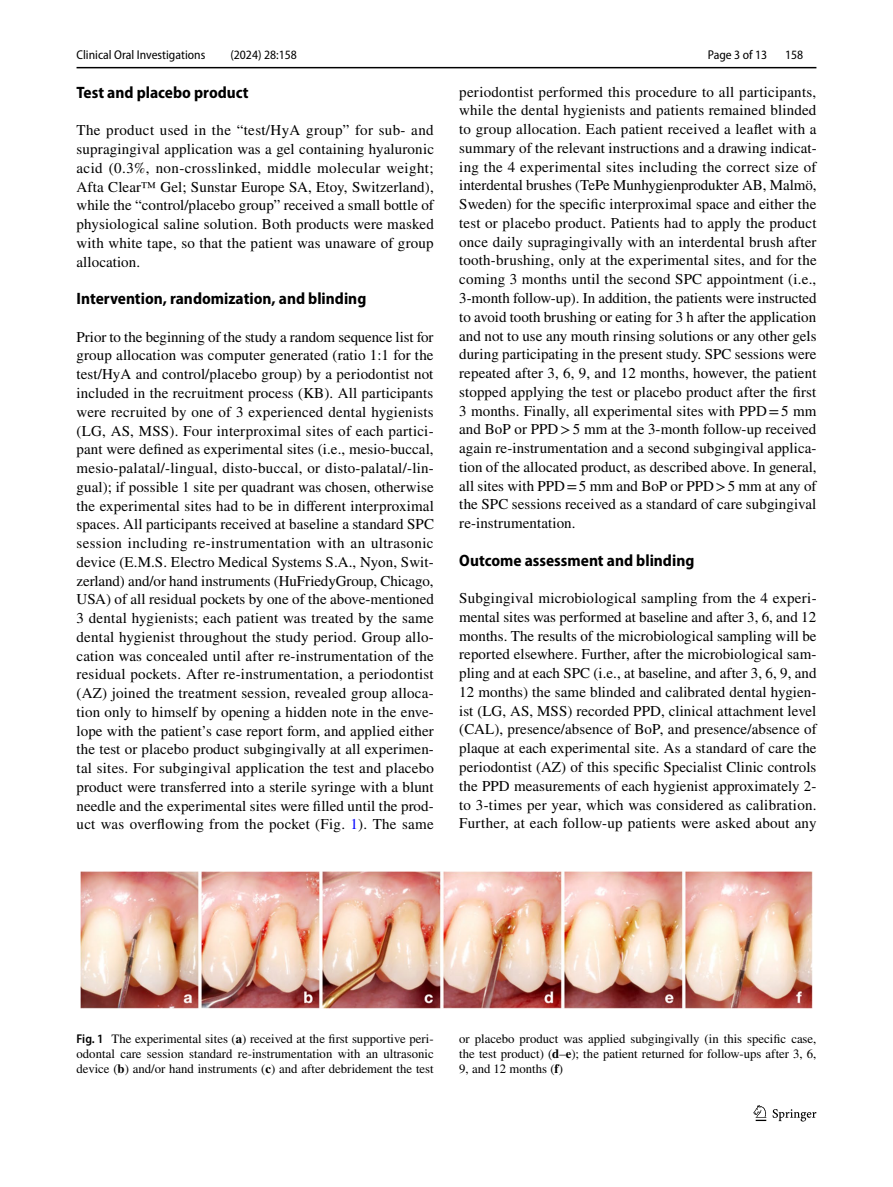
<style>
.page{position:relative;width:893px;height:1187px;background:#fff}
.page>*{position:absolute;margin:0;border:0;box-sizing:border-box;transform-origin:0 0}
.t1{font:700 semi-condensed 16.5px "Myriad Pro";color:#000}
.t2{font:15px/18.8px "STIX";letter-spacing:.015em;color:#000;text-align:justify}
.t3{font:12.75px/15px "STIX";color:#000;text-align:justify}
.t4{font:semi-condensed 12.75px "Myriad Pro";color:#000}
.s1{color:#00f}
.s2{font-family:"Myriad Pro";font-weight:600;font-stretch:semi-condensed}
.s3{font-weight:700}
</style>
<div class="page">
<hr style="left:77px;top:67px;width:739px;height:1px;background:#000">
<svg style="left:753px;top:1105px;width:13px;height:15px"></svg>
<svg style="left:773px;top:1109px;width:43px;height:12px"></svg>
<img style="left:81px;top:871px;width:731px;height:136px">
<p class="t4" style="left:77px;top:48px;width:130px">Clinical Oral Investigations</p>
<p class="t4" style="left:230px;top:48px;width:68px">(2024) 28:158</p>
<p class="t4" style="left:708px;top:48px;width:61px">Page 3 of 13</p>
<p class="t4" style="left:785px;top:48px;width:20px">158</p>
<p class="t1" style="left:77px;top:83px;width:174px">Test and placebo product</p>
<p class="t2" style="left:77px;top:122px;width:359px">The product used in the “test/HyA group” for sub- and supragingival application was a gel containing hyaluronic acid (0.3%, non-crosslinked, middle molecular weight; Afta Clear™ Gel; Sunstar Europe SA, Etoy, Switzerland), while the “control/placebo group” received a small bottle of physiological saline solution. Both products were masked with white tape, so that the patient was unaware of group allocation.</p>
<p class="t1" style="left:77px;top:289px;width:291px">Intervention, randomization, and blinding</p>
<p class="t2" style="left:77px;top:328px;width:359px">Prior to the beginning of the study a random sequence list for group allocation was computer generated (ratio 1:1 for the test/HyA and control/placebo group) by a periodontist not included in the recruitment process (KB). All participants were recruited by one of 3 experienced dental hygienists (LG, AS, MSS). Four interproximal sites of each partici&shy;pant were defined as experimental sites (i.e., mesio-buccal, mesio-palatal/-lingual, disto-buccal, or disto-palatal/-lin&shy;gual); if possible 1 site per quadrant was chosen, otherwise the experimental sites had to be in different interproximal spaces. All participants received at baseline a standard SPC session including re-instrumentation with an ultrasonic device (E.M.S. Electro Medical Systems S.A., Nyon, Swit&shy;zerland) and/or hand instruments (HuFriedyGroup, Chicago, USA) of all residual pockets by one of the above-mentioned 3 dental hygienists; each patient was treated by the same dental hygienist throughout the study period. Group allo&shy;cation was concealed until after re-instrumentation of the residual pockets. After re-instrumentation, a periodontist (AZ) joined the treatment session, revealed group alloca&shy;tion only to himself by opening a hidden note in the enve&shy;lope with the patient’s case report form, and applied either the test or placebo product subgingivally at all experimen&shy;tal sites. For subgingival application the test and placebo product were transferred into a sterile syringe with a blunt needle and the experimental sites were filled until the prod&shy;uct was overflowing from the pocket (Fig. <span class="s1">1</span>). The same</p>
<p class="t2" style="left:459px;top:83px;width:359px">periodontist performed this procedure to all participants, while the dental hygienists and patients remained blinded to group allocation. Each patient received a leaflet with a summary of the relevant instructions and a drawing indicat&shy;ing the 4 experimental sites including the correct size of interdental brushes (TePe Munhygienprodukter AB, Malmö, Sweden) for the specific interproximal space and either the test or placebo product. Patients had to apply the product once daily supragingivally with an interdental brush after tooth-brushing, only at the experimental sites, and for the coming 3 months until the second SPC appointment (i.e., 3-month follow-up). In addition, the patients were instructed to avoid tooth brushing or eating for 3 h after the application and not to use any mouth rinsing solutions or any other gels during participating in the present study. SPC sessions were repeated after 3, 6, 9, and 12 months, however, the patient stopped applying the test or placebo product after the first 3 months. Finally, all experimental sites with PPD=5 mm and BoP or PPD&gt;5 mm at the 3-month follow-up received again re-instrumentation and a second subgingival applica&shy;tion of the allocated product, as described above. In general, all sites with PPD=5 mm and BoP or PPD&gt;5 mm at any of the SPC sessions received as a standard of care subgingival re-instrumentation.</p>
<p class="t1" style="left:459px;top:551px;width:237px">Outcome assessment and blinding</p>
<p class="t2" style="left:459px;top:589px;width:359px">Subgingival microbiological sampling from the 4 experi&shy;mental sites was performed at baseline and after 3, 6, and 12 months. The results of the microbiological sampling will be reported elsewhere. Further, after the microbiological sam&shy;pling and at each SPC (i.e., at baseline, and after 3, 6, 9, and 12 months) the same blinded and calibrated dental hygien&shy;ist (LG, AS, MSS) recorded PPD, clinical attachment level (CAL), presence/absence of BoP, and presence/absence of plaque at each experimental site. As a standard of care the periodontist (AZ) of this specific Specialist Clinic controls the PPD measurements of each hygienist approximately 2- to 3-times per year, which was considered as calibration.<br>Further, at each follow-up patients were asked about any</p>
<p class="t3" style="left:77px;top:1032px;width:359px"><span class="s2">Fig. 1</span> The experimental sites (<span class="s3">a</span>) received at the first supportive peri&shy;odontal care session standard re-instrumentation with an ultrasonic device (<span class="s3">b</span>) and/or hand instruments (<span class="s3">c</span>) and after debridement the test</p>
<p class="t3" style="left:459px;top:1032px;width:359px">or placebo product was applied subgingivally (in this specific case, the test product) (<span class="s3">d</span>–<span class="s3">e</span>); the patient returned for follow-ups after 3, 6, 9, and 12 months (<span class="s3">f</span>)</p>
</div>
